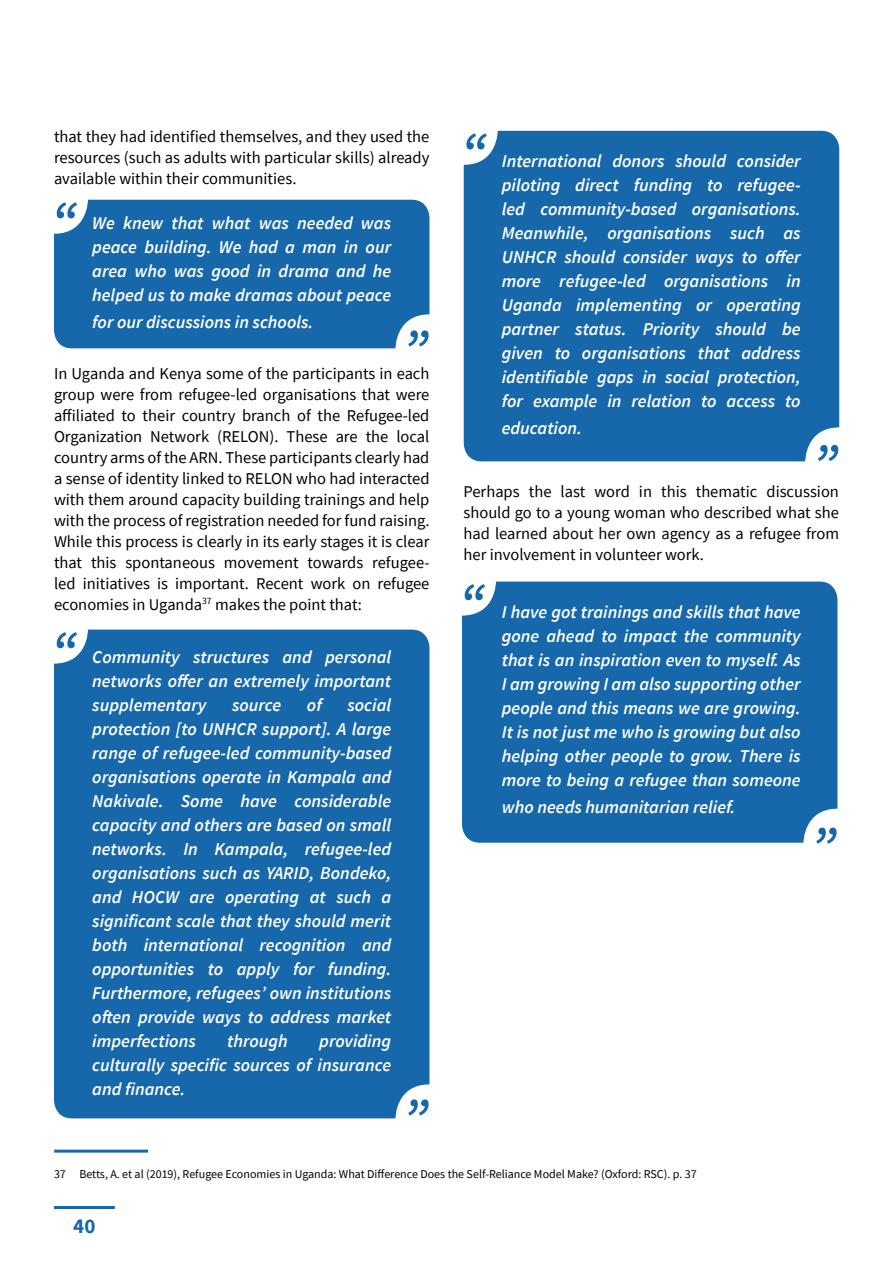
<style>
.page{position:relative;width:893px;height:1263px;background:#fff}
.page>*{position:absolute;margin:0;border:0;box-sizing:border-box;transform-origin:0 0}
.t1{font:italic 600 55.5px "Source Sans Pro";color:#1668ab}
.t2{font:700 21px "Source Sans Pro";color:#1668ab}
.t3{font:italic 600 18px/24px "Source Sans Pro";color:#fff;text-align:justify}
.t4{font:16.5px/21px "Source Sans Pro";color:#000;text-align:justify}
.t5{font:12px "Source Sans Pro";color:#000}
</style>
<div class="page">
<hr style="left:54px;top:1206px;width:61px;height:3px;background:#1668ab">
<div style="left:54px;top:630px;width:375px;height:488px;background:#1668ab"></div>
<div style="left:464px;top:131px;width:375px;height:330px;background:#1668ab"></div>
<div style="left:54px;top:200px;width:375px;height:148px;background:#1668ab"></div>
<div style="left:462px;top:581px;width:375px;height:262px;background:#1668ab"></div>
<hr style="left:54px;top:1149px;width:94px;height:3px;background:#1668ab">
<p class="t4" style="left:54px;top:126px;width:377px">that they had identified themselves, and they used the resources (such as adults with particular skills) already available within their communities.</p>
<p class="t3" style="left:92px;top:211px;width:300px">We knew that what was needed was peace building. We had a man in our area who was good in drama and he helped us to make dramas about peace</p>
<p class="t3" style="left:92px;top:310px;width:223px">for our discussions in schools.</p>
<p class="t4" style="left:54px;top:362px;width:377px">In Uganda and Kenya some of the participants in each group were from refugee-led organisations that were affiliated to their country branch of the Refugee-led Organization Network (RELON). These are the local country arms of the ARN. These participants clearly had a sense of identity linked to RELON who had interacted with them around capacity building trainings and help with the process of registration needed for fund raising.<br>While this process is clearly in its early stages it is clear that this spontaneous movement towards refugee&shy;led initiatives is important. Recent work on refugee economies in Uganda<sup>37</sup> makes the point that:</p>
<p class="t3" style="left:92px;top:645px;width:300px">Community structures and personal networks offer an extremely important supplementary</p>
<h1 class="t1" style="left:51px;top:186px;width:27px">“</h1>
<h1 class="t1" style="left:402px;top:314px;width:27px">”</h1>
<h1 class="t1" style="left:51px;top:615px;width:27px">“</h1>
<p class="t3" style="left:232px;top:693px;width:51px">source</p>
<p class="t3" style="left:307px;top:693px;width:16px">of</p>
<p class="t3" style="left:92px;top:693px;width:300px;text-indent:255px">social protection [to UNHCR support]. A large range of refugee-led community-based organisations operate in Kampala and Nakivale. Some have considerable capacity and others are based on small networks. In Kampala, refugee-led organisations such as YARID, Bondeko, and HOCW are operating at such a significant scale that they should merit both international recognition and opportunities to apply for funding.<br>Furthermore, refugees’ own institutions often provide ways to address market imperfections</p>
<p class="t3" style="left:92px;top:1029px;width:300px;text-indent:227px">providing culturally specific sources of insurance and finance.</p>
<p class="t3" style="left:227px;top:1029px;width:62px">through</p>
<h1 class="t1" style="left:402px;top:1083px;width:27px">”</h1>
<h1 class="t1" style="left:461px;top:117px;width:27px">“</h1>
<p class="t3" style="left:502px;top:149px;width:300px">International donors should consider piloting direct funding to refugee&shy;led community-based organisations.<br>Meanwhile, organisations such as UNHCR should consider ways to offer more refugee-led organisations in Uganda implementing or operating partner status. Priority should be given to organisations that address identifiable gaps in social protection, for example in relation to access to</p>
<p class="t3" style="left:502px;top:416px;width:82px">education.</p>
<h1 class="t1" style="left:812px;top:429px;width:27px">”</h1>
<p class="t4" style="left:463px;top:481px;width:377px">Perhaps the last word in this thematic discussion should go to a young woman who described what she had learned about her own agency as a refugee from her involvement in volunteer work.</p>
<h1 class="t1" style="left:459px;top:567px;width:27px">“</h1>
<p class="t3" style="left:502px;top:600px;width:300px">I have got trainings and skills that have gone ahead to impact the community that is an inspiration even to myself. As I am growing I am also supporting other people and this means we are growing.<br>It is not just me who is growing but also helping other people to grow. There is more to being a refugee than someone</p>
<p class="t3" style="left:502px;top:795px;width:235px">who needs humanitarian relief.</p>
<h1 class="t1" style="left:810px;top:812px;width:27px">”</h1>
<p class="t5" style="left:54px;top:1166px;width:644px">37 Betts, A. et al (2019), Refugee Economies in Uganda: What Difference Does the Self-Reliance Model Make? (Oxford: RSC). p. 37</p>
<p class="t2" style="left:73px;top:1212px;width:24px">40</p>
</div>
